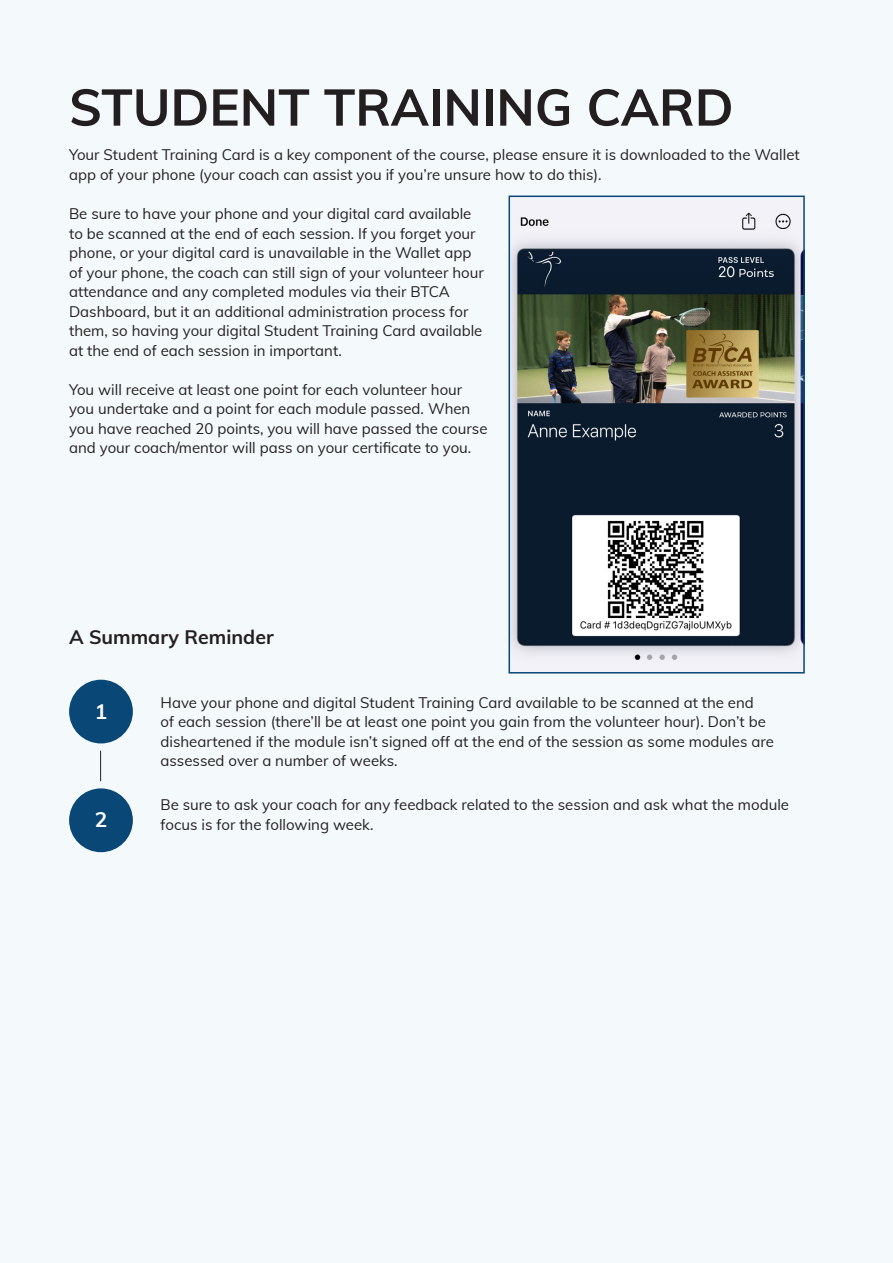
<style>
.page{position:relative;width:893px;height:1263px;background:#f4fafc}
.page>*{position:absolute;margin:0;border:0;box-sizing:border-box;transform-origin:0 0}
.Muli_Bold_40_45_Left{font:700 51px "Muli";color:#231f20}
.muli_Bold_14_19_Left{font:700 21px "Muli";color:#fff}
.muli_Bold_14_19_Left-2{font:700 19.5px "Muli";color:#231f20}
.Muli_Reg_10_13_Left{font:15px/19.5px "Muli";color:#231f20}
</style>
<div class="page">
<div style="left:69px;top:680px;width:64px;height:63px;background:#094777;border-radius:50%"></div>
<div style="left:69px;top:788px;width:64px;height:64px;background:#094777;border-radius:50%"></div>
<img style="left:511px;top:212px;width:291px;height:449px">
<div style="left:508px;top:196px;width:297px;height:477px;border:2px solid #094777"></div>
<hr style="left:100px;top:751px;width:1px;height:30px;background:#231f20">
<p class="Muli_Bold_40_45_Left" style="left:69px;top:70px;width:666px">STUDENT TRAINING CARD</p>
<p class="Muli_Reg_10_13_Left" style="left:69px;top:144px;width:732px">Your Student Training Card is a key component of the course, please ensure it is downloaded to the Wallet app of your phone (your coach can assist you if you’re unsure how to do this).</p>
<p class="Muli_Reg_10_13_Left" style="left:69px;top:203px;width:416px">Be sure to have your phone and your digital card available to be scanned at the end of each session. If you forget your phone, or your digital card is unavailable in the Wallet app of your phone, the coach can still sign of your volunteer hour attendance and any completed modules via their BTCA Dashboard, but it an additional administration process for them, so having your digital Student Training Card available at the end of each session in important.</p>
<p class="Muli_Reg_10_13_Left" style="left:69px;top:379px;width:420px">You will receive at least one point for each volunteer hour you undertake and a point for each module passed. When you have reached 20 points, you will have passed the course and your coach/mentor will pass on your certificate to you.</p>
<p class="muli_Bold_14_19_Left-2" style="left:69px;top:623px;width:206px">A Summary Reminder</p>
<p class="muli_Bold_14_19_Left" style="left:95px;top:696px;width:14px">1</p>
<p class="muli_Bold_14_19_Left" style="left:95px;top:804px;width:14px">2</p>
<p class="Muli_Reg_10_13_Left" style="left:161px;top:692px;width:615px">Have your phone and digital Student Training Card available to be scanned at the end<br>of each session (there’ll be at least one point you gain from the volunteer hour). Don’t be disheartened if the module isn’t signed off at the end of the session as some modules are assessed over a number of weeks.</p>
<p class="Muli_Reg_10_13_Left" style="left:161px;top:794px;width:630px">Be sure to ask your coach for any feedback related to the session and ask what the module focus is for the following week.</p>
</div>
